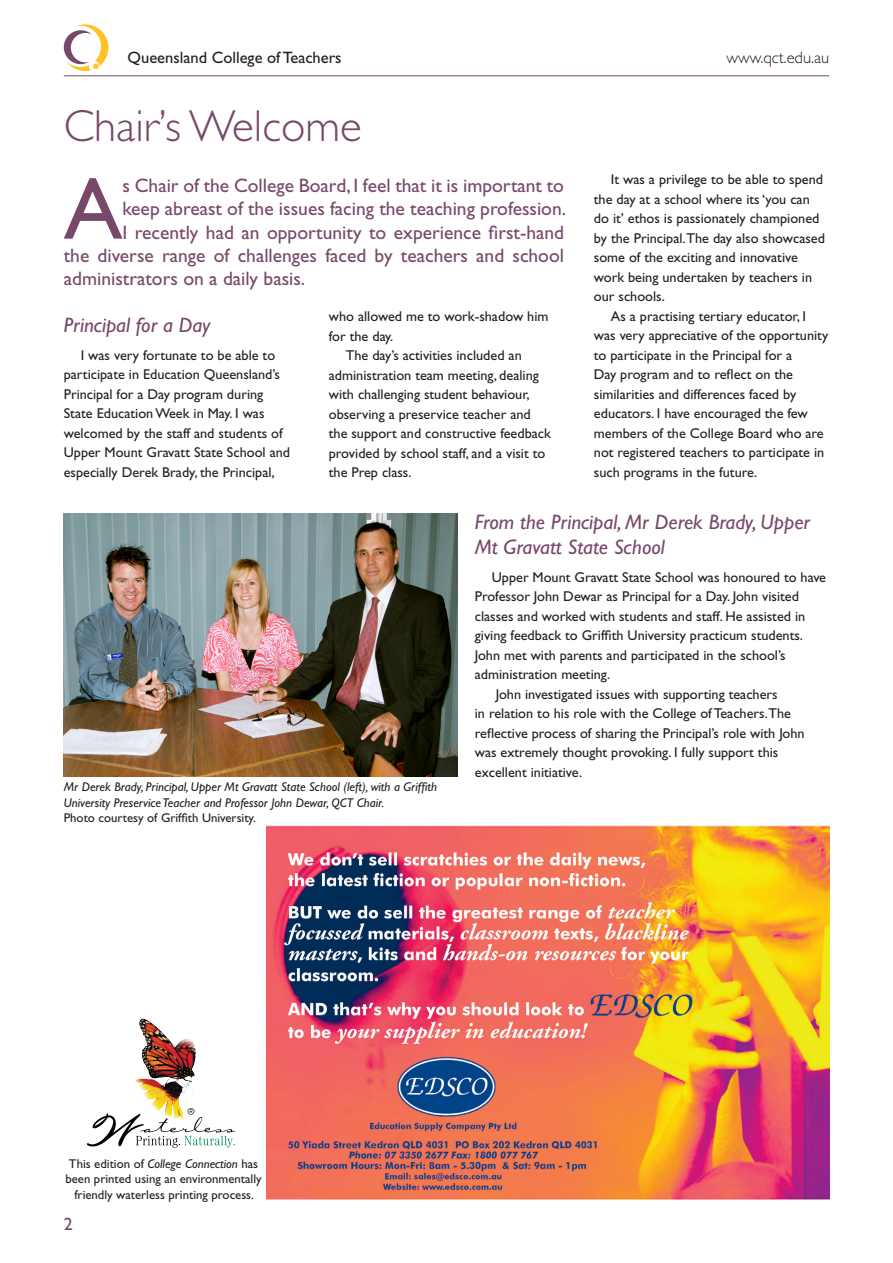
<style>
.page{position:relative;width:893px;height:1263px;background:#fff}
.page>*{position:absolute;margin:0;border:0;box-sizing:border-box;transform-origin:0 0}
.intro{font:88.05px "Gill Sans";color:#78486a}
.head_2{font:300 45px "Gill Sans";color:#78486a}
.head_3{font:italic 21px/25.2px "Gill Sans";color:#78486a}
.intro-2{font:19.5px "Gill Sans";color:#78486a}
.t1{font:16.5px "Gill Sans";color:#231f20}
.t2{font:300 16.5px "Gill Sans";color:#231f20}
.body_txt_gill{font:14.25px/19.5px "Gill Sans";color:#231f20}
.body_txt_gill-2{font:12.75px/15.3px "Gill Sans";color:#231f20;text-align:center}
.t3{font:italic 12.75px/15.3px "Gill Sans";color:#231f20}
.s1{font-style:italic}
</style>
<div class="page">
<hr style="left:64px;top:75px;width:765px;height:1px;background:#78486a">
<svg style="left:64px;top:24px;width:44px;height:47px"></svg>
<img style="left:64px;top:514px;width:393px;height:262px">
<img style="left:135px;top:1036px;width:59px;height:76px">
<img style="left:87px;top:1112px;width:149px;height:35px">
<svg style="left:136px;top:1136px;width:99px;height:12px"></svg>
<svg style="left:188px;top:1108px;width:6px;height:7px"></svg>
<img style="left:267px;top:826px;width:562px;height:373px">
<p class="t1" style="left:128px;top:48px;width:216px">Queensland College of Teachers</p>
<p class="t2" style="left:726px;top:49px;width:104px">www.qct.edu.au</p>
<p class="head_2" style="left:64px;top:101px;width:299px">Chair’s Welcome</p>
<p class="intro" style="left:64px;top:158px;width:60px">A</p>
<p class="intro-2" style="left:123px;top:174px;width:443px">s Chair of the College Board, I feel that it is important to</p>
<p class="intro-2" style="left:123px;top:197px;width:445px">keep abreast of the issues facing the teaching profession.</p>
<p class="intro-2" style="left:123px;top:221px;width:443px">I recently had an opportunity to experience first-hand</p>
<p class="intro-2" style="left:64px;top:244px;width:502px">the diverse range of challenges faced by teachers and school</p>
<p class="intro-2" style="left:64px;top:268px;width:243px">administrators on a daily basis.</p>
<p class="head_3" style="left:64px;top:312px;width:148px">Principal for a Day</p>
<p class="body_txt_gill" style="left:64px;top:345px;width:228px;text-indent:17px">I was very fortunate to be able to participate in Education Queensland’s Principal for a Day program during State Education Week in May. I was welcomed by the staff and students of Upper Mount Gravatt State School and especially Derek Brady, the Principal,</p>
<p class="body_txt_gill" style="left:329px;top:307px;width:221px">who allowed me to work-shadow him for the day.</p>
<p class="body_txt_gill" style="left:329px;top:346px;width:224px;text-indent:17px">The day’s activities included an administration team meeting, dealing with challenging student behaviour, observing a preservice teacher and the support and constructive feedback provided by school staff, and a visit to the Prep class.</p>
<p class="body_txt_gill" style="left:594px;top:170px;width:233px;text-indent:17px">It was a privilege to be able to spend the day at a school where its ‘you can do it’ ethos is passionately championed by the Principal.The day also showcased some of the exciting and innovative work being undertaken by teachers in our schools.</p>
<p class="body_txt_gill" style="left:594px;top:306px;width:236px;text-indent:17px">As a practising tertiary educator, I was very appreciative of the opportunity to participate in the Principal for a<br>Day program and to reflect on the similarities and differences faced by educators. I have encouraged the few members of the College Board who are not registered teachers to participate in such programs in the future.</p>
<p class="t3" style="left:64px;top:779px;width:375px">Mr Derek Brady, Principal, Upper Mt Gravatt State School (left), with a Griffith<br>University Preservice Teacher and Professor John Dewar, QCT Chair.</p>
<p class="body_txt_gill-2" style="left:64px;top:810px;width:194px">Photo courtesy of Griffith University.</p>
<p class="head_3" style="left:475px;top:509px;width:337px">From the Principal, Mr Derek Brady, Upper<br>Mt Gravatt State School</p>
<p class="body_txt_gill" style="left:475px;top:567px;width:353px;text-indent:17px">Upper Mount Gravatt State School was honoured to have Professor John Dewar as Principal for a Day. John visited classes and worked with students and staff. He assisted in giving feedback to Griffith University practicum students.<br>John met with parents and participated in the school’s administration meeting.</p>
<p class="body_txt_gill" style="left:475px;top:684px;width:331px;text-indent:21px">John investigated issues with supporting teachers<br>in relation to his role with the College of Teachers.The reflective process of sharing the Principal’s role with John was extremely thought provoking. I fully support this excellent initiative.</p>
<p class="body_txt_gill-2" style="left:65px;top:1156px;width:198px">This edition of <span class="s1">College Connection</span> has been printed using an environmentally friendly waterless printing process.</p>
</div>
